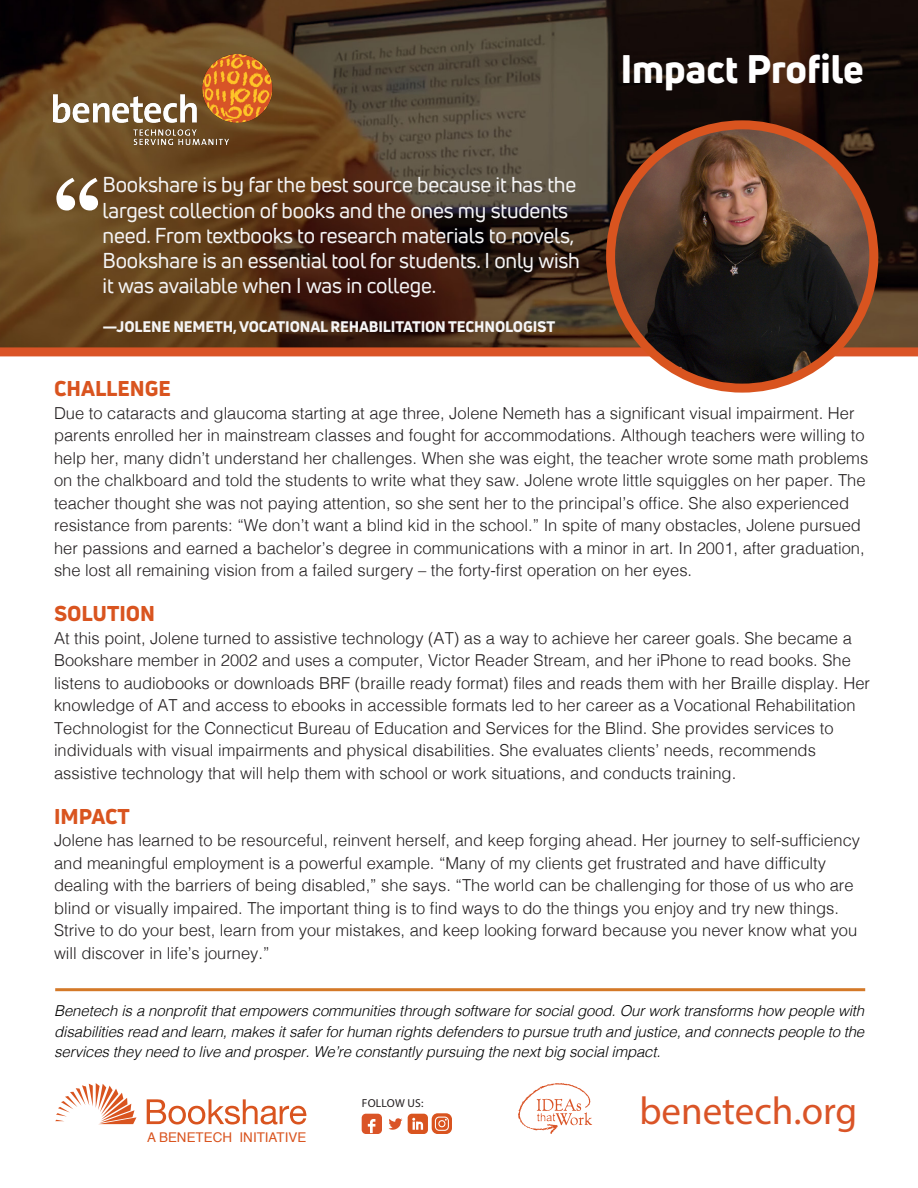
<style>
.page{position:relative;width:918px;height:1188px;background:#fff}
.page>*{position:absolute;margin:0;border:0;box-sizing:border-box;transform-origin:0 0}
.t1{font:700 95.4px "Georgia";color:#fff}
.t2{font:800 39px "Uni Neue";color:#fff}
.t3{font:39px "Myriad Pro";color:#da5427}
.Paragraph_Style_6{font:21px/25.2px "Uni Neue";letter-spacing:-.01em;color:#f5f5f6}
.t4{font:800 21px "Uni Neue";color:#d9541f}
.Paragraph_Style_4{font:300 16.5px/22.5px "Helvetica";color:#231f20}
.Paragraph_Style_5{font:italic 300 15px/20.2px "Helvetica";letter-spacing:-.01em;color:#000;text-align:justify}
.t5{font:800 15px "Uni Neue";letter-spacing:-.01em;color:#f5f5f6}
.t6{font:13.35px "Helvetica";color:#d9541f}
.t7{font:11.55px "Myriad Pro";letter-spacing:.02em;color:#231f20}
</style>
<div class="page">
<svg style="left:0;top:0;width:918px;height:356px;background:#4b321e"></svg>
<img style="left:611px;top:125px;width:263px;height:263px;border-radius:132px">
<div style="left:606px;top:120px;width:272px;height:273px;border:9px solid #d9541f;border-radius:50%"></div>
<img style="left:53px;top:54px;width:221px;height:90px">
<div style="left:362px;top:1114px;width:20px;height:20px;background:#da5427;border-radius:4px"></div>
<svg style="left:368px;top:1119px;width:7px;height:14px"></svg>
<svg style="left:388px;top:1118px;width:14px;height:12px"></svg>
<svg style="left:518px;top:1083px;width:74px;height:51px"></svg>
<div style="left:408px;top:1114px;width:20px;height:20px;background:#d9541f;border-radius:4px"></div>
<svg style="left:412px;top:1118px;width:11px;height:12px"></svg>
<svg style="left:432px;top:1113px;width:20px;height:21px"></svg>
<svg style="left:435px;top:1117px;width:14px;height:14px"></svg>
<hr style="left:55px;top:988px;width:810px;height:3px;background:#d47928">
<svg style="left:55px;top:1083px;width:82px;height:41px"></svg>
<svg style="left:147px;top:1099px;width:160px;height:26px"></svg>
<p class="Paragraph_Style_6" style="left:103px;top:172px;width:479px">Bookshare is by far the best source because it has the largest collection of books and the ones my students need. From textbooks to research materials to novels, Bookshare is an essential tool for students. I only wish it was available when I was in college.</p>
<p class="t5" style="left:103px;top:316px;width:454px">—JOLENE NEMETH, VOCATIONAL REHABILITATION TECHNOLOGIST</p>
<p class="t1" style="left:53px;top:144px;width:51px">“</p>
<h1 class="t2" style="left:620px;top:43px;width:245px">Impact Profile</h1>
<h2 class="t4" style="left:54px;top:375px;width:119px">CHALLENGE</h2>
<p class="Paragraph_Style_4" style="left:54px;top:401px;width:816px">Due to cataracts and glaucoma starting at age three, Jolene Nemeth has a significant visual impairment. Her parents enrolled her in mainstream classes and fought for accommodations. Although teachers were willing to help her, many didn’t understand her challenges. When she was eight, the teacher wrote some math problems on the chalkboard and told the students to write what they saw. Jolene wrote little squiggles on her paper. The teacher thought she was not paying attention, so she sent her to the principal’s office. She also experienced resistance from parents: “We don’t want a blind kid in the school.” In spite of many obstacles, Jolene pursued her passions and earned a bachelor’s degree in communications with a minor in art. In 2001, after graduation, she lost all remaining vision from a failed surgery – the forty-first operation on her eyes.</p>
<h2 class="t4" style="left:54px;top:600px;width:103px">SOLUTION</h2>
<p class="Paragraph_Style_4" style="left:54px;top:626px;width:818px">At this point, Jolene turned to assistive technology (AT) as a way to achieve her career goals. She became a Bookshare member in 2002 and uses a computer, Victor Reader Stream, and her iPhone to read books. She listens to audiobooks or downloads BRF (braille ready format) files and reads them with her Braille display. Her knowledge of AT and access to ebooks in accessible formats led to her career as a Vocational Rehabilitation Technologist for the Connecticut Bureau of Education and Services for the Blind. She provides services to individuals with visual impairments and physical disabilities. She evaluates clients’ needs, recommends assistive technology that will help them with school or work situations, and conducts training.</p>
<h2 class="t4" style="left:54px;top:802px;width:77px">IMPACT</h2>
<p class="Paragraph_Style_4" style="left:54px;top:828px;width:808px">Jolene has learned to be resourceful, reinvent herself, and keep forging ahead. Her journey to self-sufficiency and meaningful employment is a powerful example. “Many of my clients get frustrated and have difficulty dealing with the barriers of being disabled,” she says. “The world can be challenging for those of us who are blind or visually impaired. The important thing is to find ways to do the things you enjoy and try new things.<br>Strive to do your best, learn from your mistakes, and keep looking forward because you never know what you will discover in life’s journey.”</p>
<p class="Paragraph_Style_5" style="left:54px;top:1000px;width:812px">Benetech is a nonprofit that empowers communities through software for social good. Our work transforms how people with disabilities read and learn, makes it safer for human rights defenders to pursue truth and justice, and connects people to the services they need to live and prosper. We’re constantly pursuing the next big social impact.</p>
<p class="t6" style="left:147px;top:1127px;width:161px">A BENETECH INITIATIVE</p>
<p class="t7" style="left:362px;top:1096px;width:63px">FOLLOW US:</p>
<p class="t3" style="left:639px;top:1087px;width:219px">benetech.org</p>
</div>
